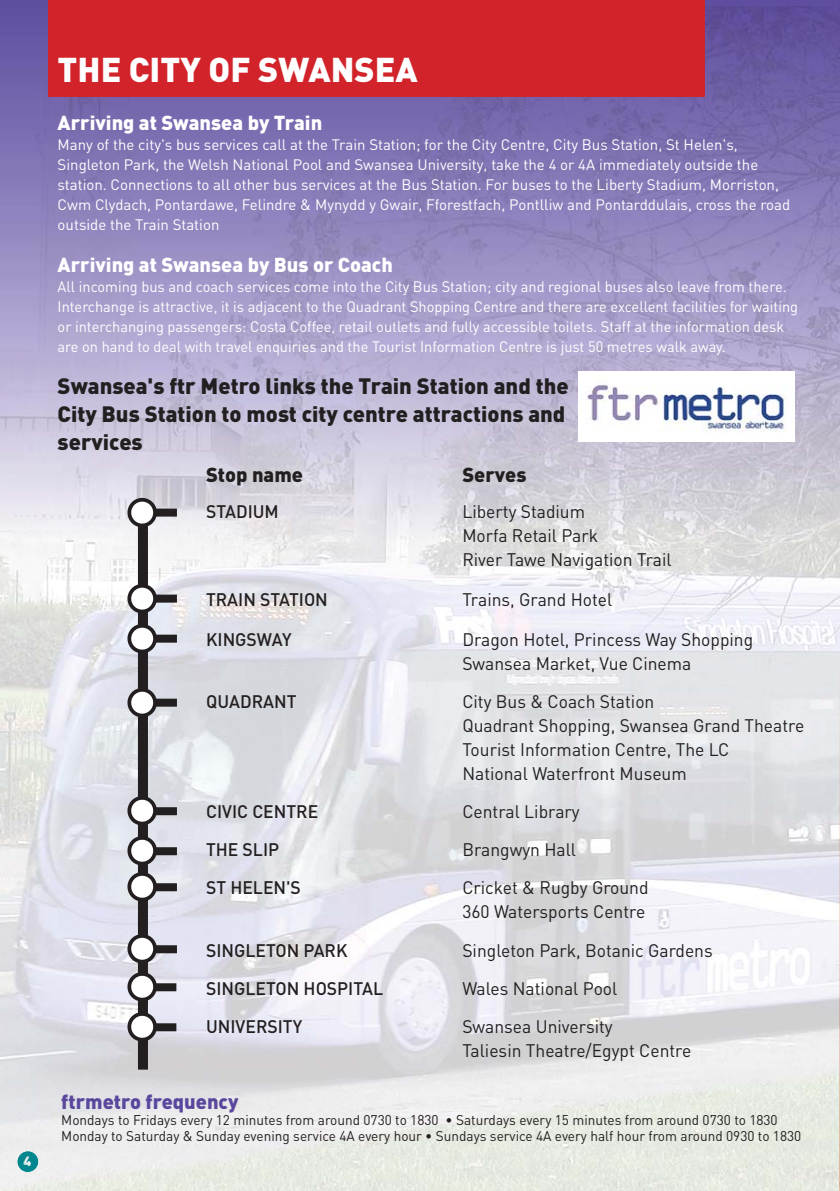
<style>
.page{position:relative;width:840px;height:1191px;background:#fff}
.page>*{position:absolute;margin:0;border:0;box-sizing:border-box;transform-origin:0 0}
.t1{font:900 34px "DIN";color:#fff}
.t2{font:900 22px/28px "DIN";color:#231f20}
.t3{font:900 20px "DIN";color:#fff}
.t4{font:900 20px "DIN";color:#5a479d}
.t5{font:900 20px "DIN";color:#231f20}
.t6{font:18px/24px "DIN";color:#231f20}
.t7{font:500 18px "DIN";color:#231f20}
.t8{font:15px/20px "DIN";color:#fff}
.t9{font:14px/16px "DIN";color:#231f20}
.t10{font:900 14px "DIN";color:#fff}
</style>
<div class="page">
<img style="left:0;top:541px;width:10px;height:650px">
<img style="left:10px;top:541px;width:829px;height:650px">
<img style="left:839px;top:639px;width:1px;height:552px">
<svg style="left:17px;top:1150px;width:22px;height:22px"></svg>
<img style="left:0;top:7px;width:839px;height:534px">
<div style="left:49px;top:0;width:655px;height:96px;background:#d2232a"></div>
<img style="left:578px;top:371px;width:216px;height:70px">
<div style="left:138px;top:510px;width:10px;height:559px;background:#231f20"></div>
<svg style="left:124px;top:495px;width:36px;height:34px"></svg>
<svg style="left:124px;top:581px;width:36px;height:34px"></svg>
<svg style="left:124px;top:685px;width:36px;height:34px"></svg>
<svg style="left:124px;top:793px;width:36px;height:34px"></svg>
<div style="left:154px;top:807px;width:23px;height:8px;background:#231f20"></div>
<div style="left:154px;top:698px;width:23px;height:8px;background:#231f20"></div>
<div style="left:154px;top:594px;width:23px;height:8px;background:#231f20"></div>
<div style="left:154px;top:508px;width:23px;height:8px;background:#231f20"></div>
<div style="left:154px;top:983px;width:22px;height:8px;background:#231f20"></div>
<svg style="left:124px;top:1009px;width:36px;height:34px"></svg>
<div style="left:154px;top:1023px;width:22px;height:8px;background:#231f20"></div>
<svg style="left:124px;top:621px;width:36px;height:34px"></svg>
<div style="left:154px;top:634px;width:23px;height:8px;background:#231f20"></div>
<div style="left:154px;top:847px;width:23px;height:8px;background:#231f20"></div>
<svg style="left:124px;top:833px;width:36px;height:70px"></svg>
<div style="left:154px;top:883px;width:23px;height:8px;background:#231f20"></div>
<svg style="left:124px;top:931px;width:36px;height:72px"></svg>
<div style="left:154px;top:945px;width:23px;height:8px;background:#231f20"></div>
<p class="t10" style="left:23px;top:1156px;width:9px">4</p>
<h1 class="t1" style="left:58px;top:58px;width:361px">THE CITY OF SWANSEA</h1>
<h3 class="t3" style="left:58px;top:115px;width:266px">Arriving at Swansea by Train</h3>
<p class="t8" style="left:58px;top:136px;width:733px">Many of the city's bus services call at the Train Station; for the City Centre, City Bus Station, St Helen's, Singleton Park, the Welsh National Pool and Swansea University, take the 4 or 4A immediately outside the station. Connections to all other bus services at the Bus Station. For buses to the Liberty Stadium, Morriston, Cwm Clydach, Pontardawe, Felindre &amp; Mynydd y Gwair, Fforestfach, Pontlliw and Pontarddulais, cross the road outside the Train Station</p>
<h3 class="t3" style="left:58px;top:257px;width:336px">Arriving at Swansea by Bus or Coach</h3>
<p class="t8" style="left:58px;top:278px;width:741px">All incoming bus and coach services come into the City Bus Station; city and regional buses also leave from there.<br>Interchange is attractive, it is adjacent to the Quadrant Shopping Centre and there are excellent facilities for waiting or interchanging passengers: Costa Coffee, retail outlets and fully accessible toilets. Staff at the information desk are on hand to deal with travel enquiries and the Tourist Information Centre is just 50 metres walk away.</p>
<h2 class="t2" style="left:58px;top:373px;width:512px">Swansea's ftr Metro links the Train Station and the<br>City Bus Station to most city centre attractions and services</h2>
<h3 class="t5" style="left:206px;top:468px;width:98px">Stop name</h3>
<h3 class="t5" style="left:462px;top:468px;width:66px">Serves</h3>
<p class="t7" style="left:206px;top:505px;width:74px">STADIUM</p>
<p class="t6" style="left:462px;top:502px;width:211px">Liberty Stadium<br>Morfa Retail Park<br>River Tawe Navigation Trail</p>
<p class="t7" style="left:206px;top:593px;width:123px">TRAIN STATION</p>
<p class="t6" style="left:462px;top:590px;width:151px">Trains, Grand Hotel</p>
<p class="t7" style="left:206px;top:633px;width:87px">KINGSWAY</p>
<p class="t6" style="left:462px;top:630px;width:292px">Dragon Hotel, Princess Way Shopping<br>Swansea Market, Vue Cinema</p>
<p class="t7" style="left:206px;top:695px;width:92px">QUADRANT</p>
<p class="t6" style="left:462px;top:692px;width:343px">City Bus &amp; Coach Station<br>Quadrant Shopping, Swansea Grand Theatre<br>Tourist Information Centre, The LC<br>National Waterfront Museum</p>
<p class="t7" style="left:206px;top:805px;width:114px">CIVIC CENTRE</p>
<p class="t6" style="left:462px;top:802px;width:119px">Central Library</p>
<p class="t7" style="left:206px;top:843px;width:75px">THE SLIP</p>
<p class="t6" style="left:462px;top:840px;width:115px">Brangwyn Hall</p>
<p class="t7" style="left:206px;top:881px;width:96px">ST HELEN'S</p>
<p class="t6" style="left:462px;top:878px;width:188px">Cricket &amp; Rugby Ground<br>360 Watersports Centre</p>
<p class="t7" style="left:206px;top:943px;width:143px">SINGLETON PARK</p>
<p class="t6" style="left:462px;top:940px;width:252px">Singleton Park, Botanic Gardens</p>
<p class="t7" style="left:206px;top:981px;width:178px">SINGLETON HOSPITAL</p>
<p class="t6" style="left:462px;top:978px;width:156px">Wales National Pool</p>
<p class="t7" style="left:206px;top:1019px;width:98px">UNIVERSITY</p>
<p class="t6" style="left:462px;top:1016px;width:230px">Swansea University<br>Taliesin Theatre/Egypt Centre</p>
<h3 class="t4" style="left:61px;top:1095px;width:178px">ftrmetro frequency</h3>
<p class="t9" style="left:61px;top:1114px;width:741px">Mondays to Fridays every 12 minutes from around 0730 to 1830 • Saturdays every 15 minutes from around 0730 to 1830<br>Monday to Saturday &amp; Sunday evening service 4A every hour • Sundays service 4A every half hour from around 0930 to 1830</p>
</div>
